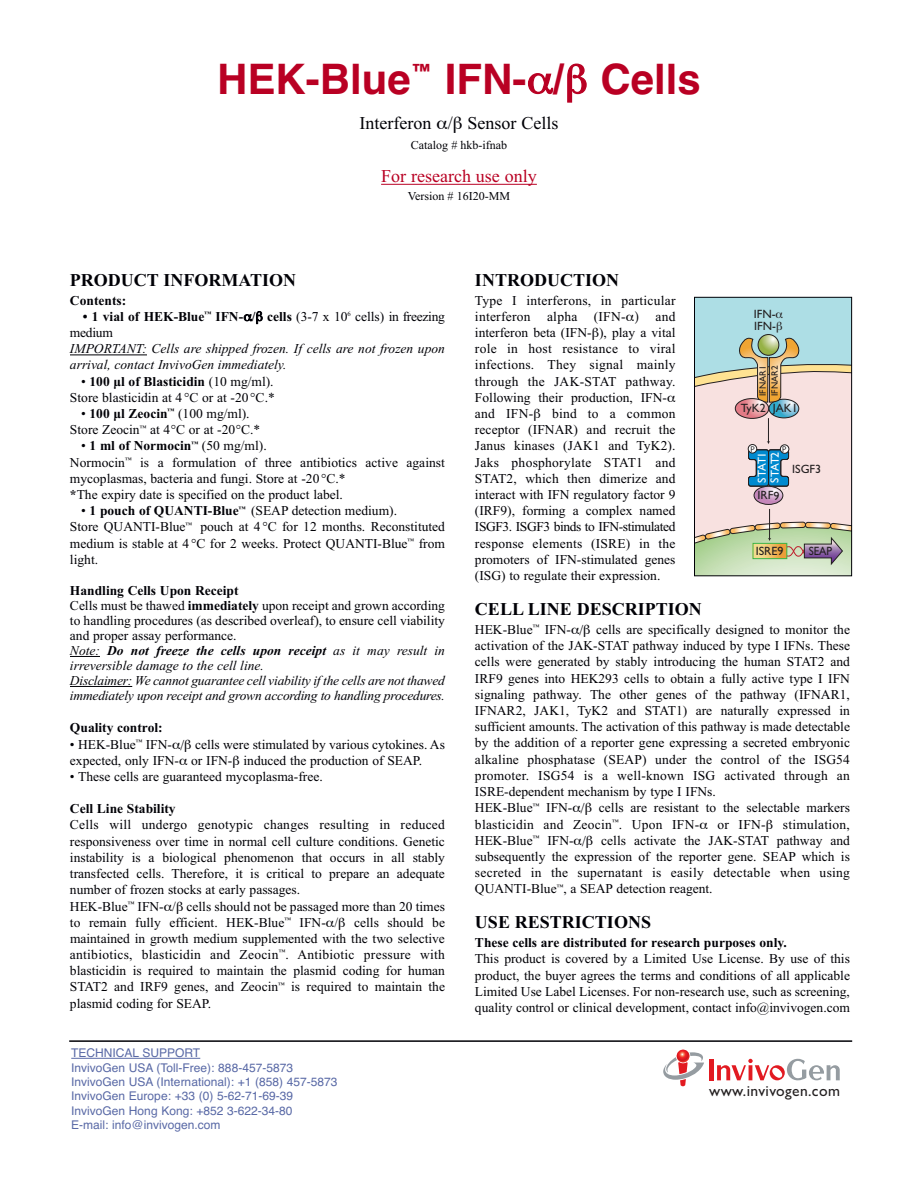
<style>
.page{position:relative;width:918px;height:1188px;background:#fff}
.page>*{position:absolute;margin:0;border:0;box-sizing:border-box;transform-origin:0 0}
.t1{font:700 42px "Helvetica";color:#b90023}
.t2{font:700 18px "Times New Roman";color:#000006}
.t3{font:18px "Times New Roman";color:#000006}
.t4{font:18px "Times New Roman";color:#b90023}
.t5{font:500 15.45px "Gill Sans MT Pro";letter-spacing:.025em;color:#231f20}
.t6{font:13.5px/16.2px "Times New Roman";color:#000006}
.t7{font:italic 13.5px/15px "Times New Roman";letter-spacing:-.015em;color:#000006}
.t8{font:13.5px/16.2px "Times New Roman";letter-spacing:.02em;color:#000006}
.t9{font:700 13.5px "Times New Roman";color:#000006}
.t10{font:12px/14.4px "Helvetica";color:#5969a6}
.t11{font:12px "Times New Roman";color:#000006}
.t12{font:12px/12px "Gill Sans";color:#231f20}
.t13{font:12px "Gill Sans";color:#231f20;scale:.92 1}
.t14{font:11.55px/12.9px "Gill Sans";letter-spacing:-.085em;color:#fff}
.t15{font:9.3px "Gill Sans";color:#231f20}
.s1{font-family:"Arial"}
.s2{font-weight:700}
.s3{font-weight:700;font-style:normal}
.s4{font-style:normal}
</style>
<div class="page">
<hr style="left:381px;top:184px;width:156px;height:1px;background:#b90023">
<hr style="left:70px;top:355px;width:77px;height:1px;background:#000006">
<hr style="left:70px;top:656px;width:30px;height:1px;background:#000006">
<hr style="left:70px;top:686px;width:62px;height:1px;background:#000006">
<hr style="left:69px;top:1040px;width:783px;height:2px;background:#000006">
<hr style="left:71px;top:1058px;width:129px;height:1px;background:#5969a6">
<svg style="left:663px;top:1050px;width:41px;height:36px"></svg>
<hr style="left:709px;top:1059px;width:4px;height:21px;background:#e21a21">
<svg style="left:717px;top:1059px;width:123px;height:21px"></svg>
<svg style="left:695px;top:297px;width:156px;height:279px;background:#cdd0c9"></svg>
<h1 class="t1" style="left:217px;top:55px;width:485px">HEK-Blue<sup>™</sup> IFN- <span class="s1">/</span> Cells</h1>
<h2 class="t3" style="left:359px;top:113px;width:201px">Interferon / Sensor Cells</h2>
<p class="t11" style="left:411px;top:138px;width:98px">Catalog # hkb-ifnab</p>
<h2 class="t4" style="left:381px;top:165px;width:157px">For research use only</h2>
<p class="t11" style="left:408px;top:188px;width:104px">Version # 16I20-MM</p>
<h2 class="t2" style="left:70px;top:269px;width:228px">PRODUCT INFORMATION</h2>
<p class="t9" style="left:70px;top:292px;width:58px">Contents:</p>
<p class="t6" style="left:70px;top:308px;width:376px;text-indent:13px"><span class="s2">• 1 vial of HEK-Blue</span><sup>™</sup> <span class="s2">IFN- / cells</span> (3-7 x 10<sup>6</sup> cells) in freezing medium</p>
<p class="t7" style="left:70px;top:341px;width:376px;line-height:16.2px">IMPORTANT: Cells are shipped frozen. If cells are not frozen upon arrival, contact InvivoGen immediately.</p>
<p class="t6" style="left:70px;top:373px;width:206px;text-align:right">• <span class="s2">100 µl of Blasticidin</span> (10 mg/ml).<br>Store blasticidin at 4 °C or at -20°C.*</p>
<p class="t6" style="left:70px;top:405px;width:192px;text-align:center">• <span class="s2">100 µl Zeocin</span><sup>™</sup> (100 mg/ml).<br>Store Zeocin<sup>™</sup> at 4°C or at -20°C.*</p>
<p class="t6" style="left:70px;top:438px;width:377px;text-indent:11px">• <span class="s2">1 ml of Normocin</span><sup>™</sup> (50 mg/ml).<br>Normocin<sup>™</sup> is a formulation of three antibiotics active against mycoplasmas, bacteria and fungi. Store at -20 °C.*<br><span class="s2">*</span>The expiry date is specified on the product label.</p>
<p class="t6" style="left:70px;top:503px;width:377px;text-indent:11px">• <span class="s2">1 pouch of QUANTI-Blue</span><sup>™</sup> (SEAP detection medium).<br>Store QUANTI-Blue<sup>™</sup> pouch at 4°C for 12 months. Reconstituted medium is stable at 4°C for 2 weeks. Protect QUANTI-Blue<sup>™</sup> from light.</p>
<p class="t7" style="left:70px;top:583px;width:377px"><span class="s3">Handling Cells Upon Receipt<br></span><span class="s4">Cells must be thawed</span> <span class="s3">immediately</span> <span class="s4">upon receipt and grown according to handling procedures (as described overleaf), to ensure cell viability and proper assay performance.<br></span>Note: <span class="s2">Do not freeze the cells upon receipt</span> as it may result in irreversible damage to the cell line.<br>Disclaimer: We cannot guarantee cell viability if the cells are not thawed immediately upon receipt and grown according to handling procedures.</p>
<p class="t9" style="left:70px;top:720px;width:94px">Quality control:</p>
<p class="t6" style="left:70px;top:736px;width:104px">• HEK-Blue<sup>™</sup> IFN-</p>
<p class="t6" style="left:70px;top:736px;width:376px;text-indent:125px">cells were stimulated by various cytokines. As expected, only IFN- or IFN- induced the production of SEAP.</p>
<p class="t6" style="left:70px;top:768px;width:254px">• These cells are guaranteed mycoplasma-free.</p>
<p class="t9" style="left:70px;top:800px;width:107px">Cell Line Stability</p>
<p class="t6" style="left:70px;top:817px;width:377px">Cells will undergo genotypic changes resulting in reduced responsiveness over time in normal cell culture conditions. Genetic instability is a biological phenomenon that occurs in all stably transfected cells. Therefore, it is critical to prepare an adequate number of frozen stocks at early passages.<br>HEK-Blue<sup>™</sup> IFN- / cells should not be passaged more than 20 times to remain fully efficient. HEK-Blue<sup>™</sup> IFN- / cells should be maintained in growth medium supplemented with the two selective antibiotics, blasticidin and Zeocin<sup>™</sup>. Antibiotic pressure with blasticidin is required to maintain the plasmid coding for human STAT2 and IRF9 genes, and Zeocin<sup>™</sup> is required to maintain the plasmid coding for SEAP.</p>
<p class="t10" style="left:71px;top:1046px;width:268px">TECHNICAL SUPPORT<br>InvivoGen USA (Toll‑Free): 888-457-5873<br>InvivoGen USA (International): +1 (858) 457-5873<br>InvivoGen Europe: +33 (0) 5-62-71-69-39<br>InvivoGen Hong Kong: +852 3-622-34-80<br>E-mail: info@invivogen.com</p>
<h2 class="t2" style="left:475px;top:269px;width:146px">INTRODUCTION</h2>
<p class="t8" style="left:475px;top:292px;width:202px">Type I interferons, in particular interferon alpha (IFN-</p>
<p class="t12" style="left:754px;top:308px;width:24px">IFN-<br>IFN-</p>
<p class="t15" style="left:769px;top:396px;width:32px;rotate:-90deg">IFNAR2</p>
<p class="t12" style="left:741px;top:401px;width:26px">TyK2</p>
<p class="t8" style="left:475px;top:308px;width:202px;text-indent:181px">and interferon beta (IFN- ), play a vital role in host resistance to viral infections. They signal mainly through the JAK-STAT pathway.<br>Following their production, IFN&shy;and IFN-</p>
<p class="t15" style="left:757px;top:396px;width:32px;rotate:-90deg">IFNAR1</p>
<p class="t12" style="left:773px;top:401px;width:26px">JAK1</p>
<p class="t14" style="left:755px;top:483px;width:33px;rotate:-90deg">S TAT1<br>S TAT2</p>
<p class="t6" style="left:475px;top:405px;width:202px;text-align:justify;text-indent:77px">bind to a common receptor (IFNAR) and recruit the Janus kinases (JAK1 and TyK2).<br>Jaks phosphorylate STAT1 and STAT2, which then dimerize and interact with IFN regulatory factor 9 (IRF9), forming a complex named ISGF3. ISGF3 binds to IFN-stimulated response elements (ISRE) in the promoters of IFN-stimulated genes (ISG) to regulate their expression.</p>
<h2 class="t2" style="left:475px;top:599px;width:228px">CELL LINE DESCRIPTION</h2>
<p class="t6" style="left:475px;top:621px;width:98px">HEK-Blue<sup>™</sup> IFN-</p>
<p class="t12" style="left:792px;top:463px;width:31px">ISGF3</p>
<p class="t12" style="left:758px;top:489px;width:23px;rotate:1deg">IRF9</p>
<p class="t12" style="left:756px;top:545px;width:29px">ISRE9</p>
<p class="t13" style="left:809px;top:544px;width:27px">SEAP</p>
<p class="t6" style="left:475px;top:621px;width:377px;text-indent:121px">cells are specifically designed to monitor the activation of the JAK-STAT pathway induced by type I IFNs. These cells were generated by stably introducing the human STAT2 and IRF9 genes into HEK293 cells to obtain a fully active type I IFN signaling pathway. The other genes of the pathway (IFNAR1, IFNAR2, JAK1, TyK2 and STAT1) are naturally expressed in sufficient amounts. The activation of this pathway is made detectable by the addition of a reporter gene expressing a secreted embryonic alkaline phosphatase (SEAP) under the control of the ISG54 promoter. ISG54 is a well-known ISG activated through an ISRE-dependent mechanism by type I IFNs.<br>HEK-Blue<sup>™</sup> IFN-</p>
<p class="t6" style="left:475px;top:800px;width:376px;text-indent:124px">cells are resistant to the selectable markers blasticidin and Zeocin<sup>™</sup>. Upon IFN-</p>
<p class="t6" style="left:718px;top:816px;width:50px">or IFN-</p>
<p class="t8" style="left:783px;top:816px;width:69px">stimulation,</p>
<p class="t6" style="left:475px;top:832px;width:377px;text-align:justify;text-indent:126px">cells activate the JAK-STAT pathway and subsequently the expression of the reporter gene. SEAP which is secreted in the supernatant is easily detectable when using QUANTI-Blue<sup>™</sup>, a SEAP detection reagent.</p>
<h2 class="t2" style="left:475px;top:912px;width:178px">USE RESTRICTIONS</h2>
<p class="t9" style="left:475px;top:934px;width:313px">These cells are distributed for research purposes only.</p>
<p class="t6" style="left:475px;top:951px;width:377px;text-align:justify">This product is covered by a Limited Use License. By use of this product, the buyer agrees the terms and conditions of all applicable Limited Use Label Licenses. For non-research use, such as screening, quality control or clinical development, contact info@invivogen.com</p>
<p class="t6" style="left:475px;top:832px;width:100px">HEK-Blue<sup>™</sup> IFN-</p>
<p class="t5" style="left:709px;top:1085px;width:132px">www.invivogen.com</p>
</div>
